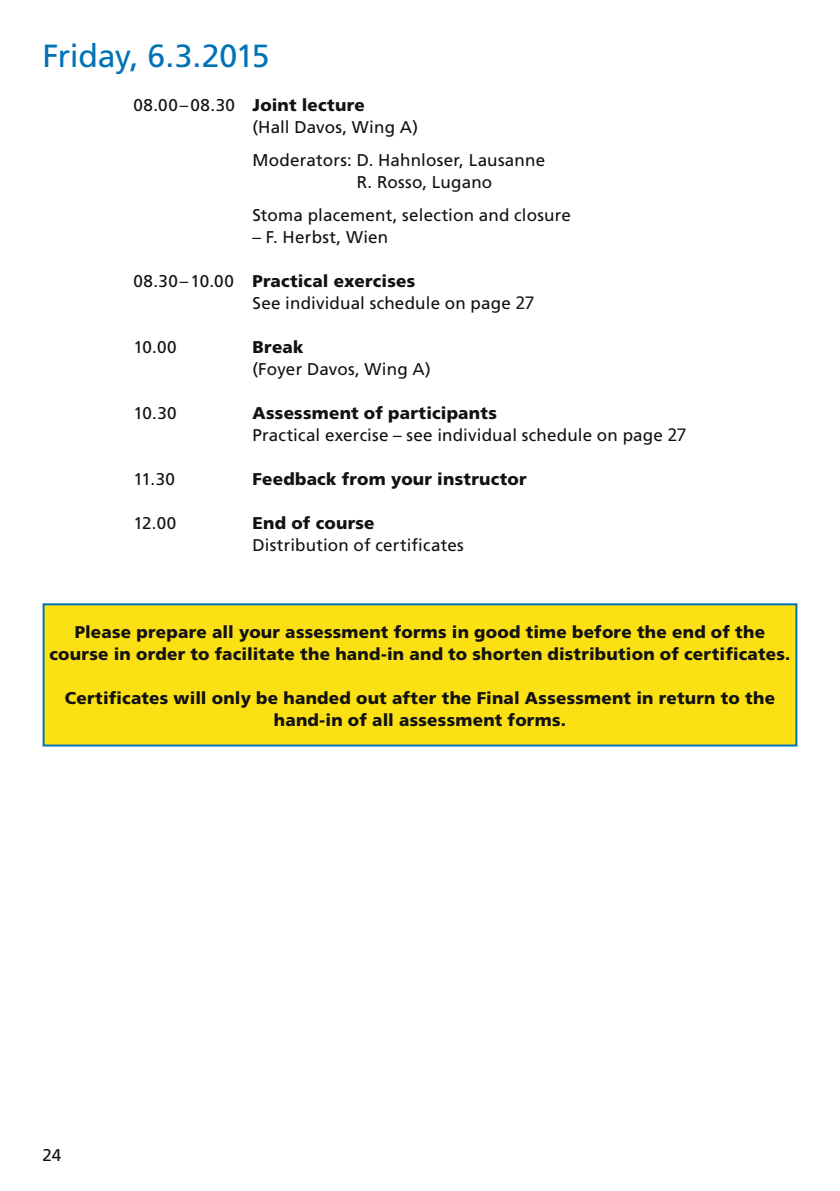
<style>
.page{position:relative;width:840px;height:1191px;background:#fff}
.page>*{position:absolute;margin:0;border:0;box-sizing:border-box;transform-origin:0 0}
.t1{font:32px "Frutiger LT";letter-spacing:-.015em;color:#0073b6}
.t2{font:17px/22px "Frutiger LT";letter-spacing:.01em;color:#111211}
.t3{font:900 17px/22px "Frutiger LT";letter-spacing:.015em;color:#111211;text-align:center}
.s1{font-weight:900}
.s2{font-family:"Tahoma"}
</style>
<div class="page">
<div style="left:44px;top:604px;width:752px;height:141px;background:#fbe013"></div>
<div style="left:43px;top:603px;width:754px;height:143px;border:2px solid #0073b6"></div>
<h1 class="t1" style="left:43px;top:37px;width:228px">Friday, 6.3.2015</h1>
<p class="t2" style="left:252px;top:94px;width:167px;text-indent:-119px">08.00–08.30 <span class="s1">Joint lecture<br></span>(Hall Davos, Wing A)</p>
<p class="t2" style="left:356px;top:149px;width:190px;text-indent:-104px">Moderators: D. Hahnloser, Lausanne<br>R. Rosso, Lugano</p>
<p class="t2" style="left:252px;top:204px;width:319px">Stoma placement, selection and closure</p>
<p class="t2" style="left:252px;top:226px;width:137px">– F. Herbst, Wien</p>
<p class="t2" style="left:252px;top:270px;width:283px;text-indent:-119px">08.30–10.00 <span class="s1">Practical exercises<br></span>See individual schedule on page <span class="s2">27</span></p>
<p class="t2" style="left:133px;top:336px;width:45px">10.00</p>
<p class="t3" style="left:252px;top:336px;width:52px">Break</p>
<p class="t2" style="left:252px;top:358px;width:180px">(Foyer Davos, Wing A)</p>
<p class="t2" style="left:133px;top:402px;width:45px">10.30</p>
<p class="t2" style="left:252px;top:402px;width:435px"><span class="s1">Assessment of participants<br></span>Practical exercise – see individual schedule on page <span class="s2">27</span></p>
<p class="t2" style="left:133px;top:468px;width:43px">11.30</p>
<p class="t3" style="left:252px;top:468px;width:275px">Feedback from your instructor</p>
<p class="t2" style="left:133px;top:512px;width:44px">12.00</p>
<p class="t3" style="left:252px;top:511px;width:123px">End of course</p>
<p class="t2" style="left:252px;top:534px;width:213px">Distribution of certificates</p>
<p class="t3" style="left:50px;top:620px;width:742px">Please prepare all your assessment forms in good time before the end of the course in order to facilitate the hand-in and to shorten distribution of certificates.</p>
<p class="t3" style="left:65px;top:686px;width:711px">Certificates will only be handed out after the Final Assessment in return to the hand-in of all assessment forms.</p>
<p class="t2" style="left:43px;top:1144px;width:20px">24</p>
</div>
